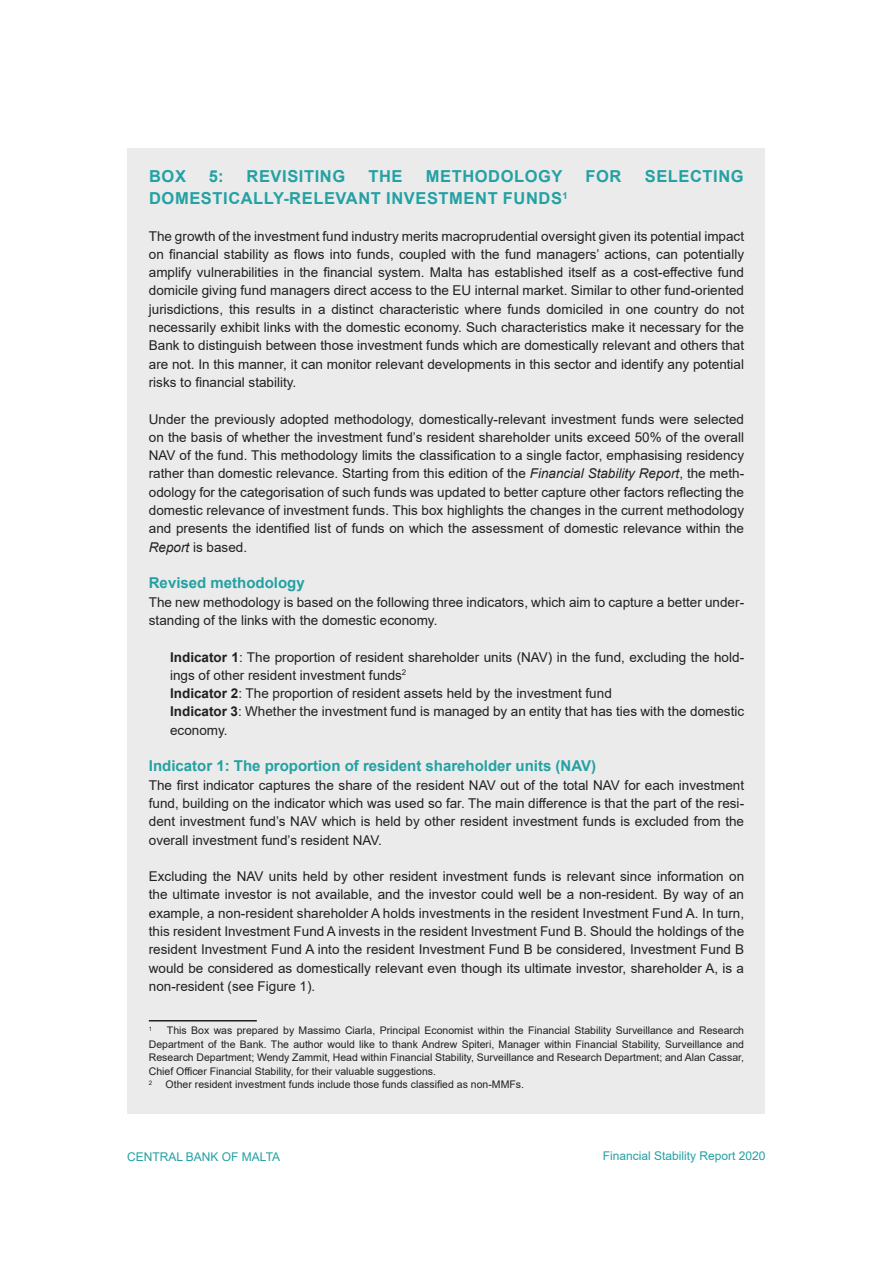
<style>
.page{position:relative;width:893px;height:1263px;background:#fff}
.page>*{position:absolute;margin:0;border:0;box-sizing:border-box;transform-origin:0 0}
.FSR_Main_Title{font:700 16.5px "Arial";letter-spacing:.035em;color:#23a1a3}
.FSR_Subhead_Level_1{font:700 15px "Arial";color:#23a1a3}
.FSR_Normal_Text{font:13.5px/18.3px "Arial";color:#231f20;text-align:justify}
.t1{font:12px "Arial";color:#23a1a3}
.Footnote{font:10.5px/13.5px "Arial";color:#231f20;text-align:justify}
.Footnote-2{font:6.15px "Arial";color:#231f20}
.s1{font-style:italic}
.s2{font-weight:700}
</style>
<div class="page">
<div style="left:128px;top:149px;width:637px;height:965px;background:#ebebeb"></div>
<hr style="left:149px;top:1020px;width:108px;height:1px;background:#231f20">
<p class="FSR_Main_Title" style="left:149px;top:164px;width:38px">BOX</p>
<p class="FSR_Main_Title" style="left:209px;top:164px;width:16px">5:</p>
<p class="FSR_Main_Title" style="left:246px;top:164px;width:100px">REVISITING</p>
<p class="FSR_Main_Title" style="left:368px;top:164px;width:36px">THE</p>
<p class="FSR_Main_Title" style="left:426px;top:164px;width:138px">METHODOLOGY</p>
<p class="FSR_Main_Title" style="left:586px;top:164px;width:37px">FOR</p>
<p class="FSR_Main_Title" style="left:645px;top:164px;width:101px">SELECTING</p>
<p class="FSR_Main_Title" style="left:149px;top:187px;width:420px">DOMESTICALLY-RELEVANT INVESTMENT FUNDS<sup>1</sup></p>
<p class="FSR_Normal_Text" style="left:149px;top:227px;width:597px">The growth of the investment fund industry merits macroprudential oversight given its potential impact on financial stability as flows into funds, coupled with the fund managers’ actions, can potentially amplify vulnerabilities in the financial system. Malta has established itself as a cost-effective fund domicile giving fund managers direct access to the EU internal market. Similar to other fund-oriented jurisdictions, this results in a distinct characteristic where funds domiciled in one country do not necessarily exhibit links with the domestic economy. Such characteristics make it necessary for the Bank to distinguish between those investment funds which are domestically relevant and others that are not. In this manner, it can monitor relevant developments in this sector and identify any potential risks to financial stability.</p>
<p class="FSR_Normal_Text" style="left:149px;top:410px;width:597px">Under the previously adopted methodology, domestically-relevant investment funds were selected on the basis of whether the investment fund’s resident shareholder units exceed 50% of the overall NAV of the fund. This methodology limits the classification to a single factor, emphasising residency rather than domestic relevance. Starting from this edition of the <span class="s1">Financial Stability Report</span>, the meth&shy;odology for the categorisation of such funds was updated to better capture other factors reflecting the domestic relevance of investment funds. This box highlights the changes in the current methodology and presents the identified list of funds on which the assessment of domestic relevance within the <span class="s1">Report</span> is based.</p>
<p class="FSR_Subhead_Level_1" style="left:149px;top:572px;width:157px">Revised methodology</p>
<p class="FSR_Normal_Text" style="left:149px;top:593px;width:597px">The new methodology is based on the following three indicators, which aim to capture a better under&shy;standing of the links with the domestic economy.</p>
<p class="FSR_Normal_Text" style="left:170px;top:647px;width:576px"><span class="s2">Indicator 1</span>: The proportion of resident shareholder units (NAV) in the fund, excluding the hold&shy;ings of other resident investment funds<sup>2</sup></p>
<p class="FSR_Normal_Text" style="left:170px;top:684px;width:443px"><span class="s2">Indicator 2</span>: The proportion of resident assets held by the investment fund</p>
<p class="FSR_Normal_Text" style="left:170px;top:702px;width:576px"><span class="s2">Indicator 3</span>: Whether the investment fund is managed by an entity that has ties with the domestic economy.</p>
<p class="FSR_Subhead_Level_1" style="left:149px;top:755px;width:449px">Indicator 1: The proportion of resident shareholder units (NAV)</p>
<p class="FSR_Normal_Text" style="left:149px;top:776px;width:597px">The first indicator captures the share of the resident NAV out of the total NAV for each investment fund, building on the indicator which was used so far. The main difference is that the part of the resi&shy;dent investment fund’s NAV which is held by other resident investment funds is excluded from the overall investment fund’s resident NAV.</p>
<p class="FSR_Normal_Text" style="left:149px;top:867px;width:597px">Excluding the NAV units held by other resident investment funds is relevant since information on the ultimate investor is not available, and the investor could well be a non-resident. By way of an example, a non-resident shareholder A holds investments in the resident Investment Fund A. In turn, this resident Investment Fund A invests in the resident Investment Fund B. Should the holdings of the resident Investment Fund A into the resident Investment Fund B be considered, Investment Fund B would be considered as domestically relevant even though its ultimate investor, shareholder A, is a non-resident (see Figure 1).</p>
<p class="Footnote-2" style="left:149px;top:1024px;width:5px">1</p>
<p class="Footnote" style="left:149px;top:1024px;width:597px;text-indent:18px">This Box was prepared by Massimo Ciarla, Principal Economist within the Financial Stability Surveillance and Research Department of the Bank. The author would like to thank Andrew Spiteri, Manager within Financial Stability, Surveillance and Research Department; Wendy Zammit, Head within Financial Stability, Surveillance and Research Department; and Alan Cassar, Chief Officer Financial Stability, for their valuable suggestions.</p>
<p class="Footnote-2" style="left:149px;top:1078px;width:5px">2</p>
<p class="Footnote" style="left:166px;top:1078px;width:360px">Other resident investment funds include those funds classified as non-MMFs.</p>
<p class="t1" style="left:127px;top:1149px;width:155px">CENTRAL BANK OF MALTA</p>
<p class="t1" style="left:603px;top:1147px;width:164px">Financial Stability Report 2020</p>
</div>
